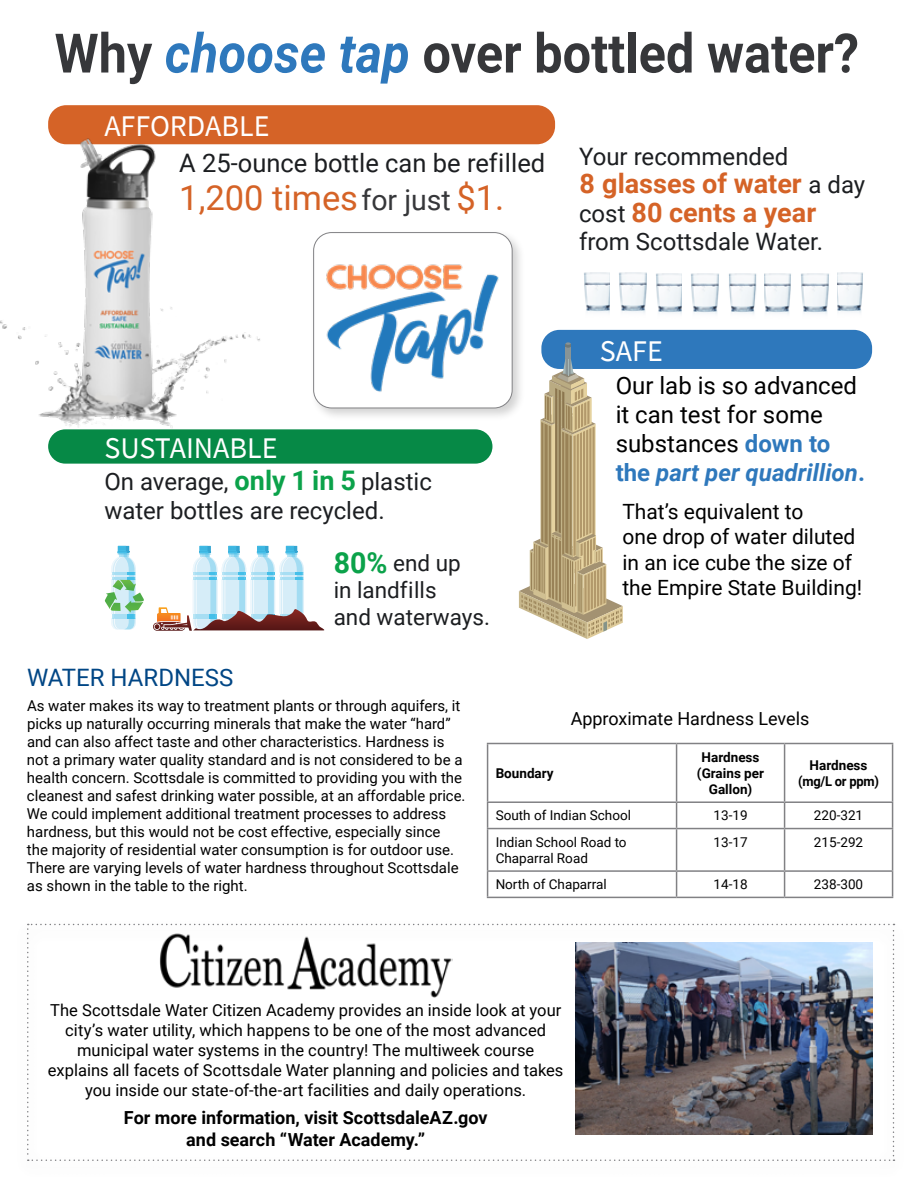
<style>
.page{position:relative;width:918px;height:1188px;background:#fff}
.page>*{position:absolute;margin:0;border:0;box-sizing:border-box;transform-origin:0 0}
.t1{font:700 54.45px "Roboto";color:#36373a;scale:.93 1}
.t2{font:34.5px "Roboto";color:#d56327}
.t3{font:30px "Source Sans Pro";color:#fff}
.t4{font:700 29.1px "Roboto";color:#0ba24a}
.t5{font:700 27px/28.5px "Roboto";color:#d56327}
.t6{font:25.5px "Roboto";color:#1c1e21}
.t7{font:24px/28.8px "Roboto";color:#1c1e21}
.t8{font:24px/28.8px "Roboto";color:#000}
.t9{font:24px "Roboto";color:#004685}
.t10{font:22.5px/27px "Roboto";color:#1c1e21}
.t11{font:21px/25.2px "Roboto";color:#000}
.t12{font:700 18px/21.6px "Roboto";color:#000;text-align:center}
.t13{font:18px "Roboto";color:#000}
.t14{font:16.5px/19.8px "Roboto";color:#000;text-align:center}
.t15{font:15px/18px "Roboto";color:#000}
.t16{font:13.5px/16.2px "Roboto";color:#000}
.t17{font:700 13.5px/16.2px "Roboto";color:#000;text-align:center}
.s1{font-style:italic;color:#2e78bc}
.s2{font-size:28.5px;color:#36373a}
.s3{font-weight:400;font-size:24px;color:#1c1e21}
.s4{font-weight:700;font-size:27px;color:#0ba24a}
.s5{font-weight:700;color:#2e78bc}
.s6{font-weight:700;font-style:italic;color:#2e78bc}
</style>
<div class="page">
<svg style="left:27px;top:924px;width:867px;height:237px"></svg>
<div style="left:541px;top:330px;width:331px;height:39px;background:#2e78bc;border-radius:18px"></div>
<svg style="left:105px;top:546px;width:39px;height:83px"></svg>
<svg style="left:153px;top:546px;width:172px;height:85px"></svg>
<div style="left:310px;top:228px;width:216px;height:194px;background:#000;opacity:.18"></div>
<div style="left:314px;top:233px;width:198px;height:175px;background:#fff;border-radius:18px"></div>
<img style="left:314px;top:242px;width:198px;height:157px">
<div style="left:313px;top:232px;width:200px;height:176px;border:1px solid #818184;border-radius:18px"></div>
<img style="left:584px;top:272px;width:26px;height:41px">
<img style="left:619px;top:272px;width:28px;height:41px">
<img style="left:837px;top:272px;width:26px;height:41px">
<img style="left:656px;top:273px;width:26px;height:41px">
<img style="left:801px;top:273px;width:28px;height:41px">
<img style="left:691px;top:273px;width:28px;height:41px">
<img style="left:764px;top:273px;width:27px;height:41px">
<img style="left:729px;top:273px;width:28px;height:41px">
<div style="left:566px;top:345px;width:5px;height:29px;background:#889496"></div>
<svg style="left:566px;top:342px;width:5px;height:6px"></svg>
<svg style="left:519px;top:359px;width:104px;height:280px"></svg>
<div style="left:48px;top:105px;width:507px;height:39px;background:#d56327;border-radius:18px"></div>
<div style="left:48px;top:429px;width:444px;height:35px;background:#068946;border-radius:17px"></div>
<img style="left:0;top:125px;width:267px;height:305px">
<hr style="left:487px;top:743px;width:190px;height:1px;background:#818184">
<hr style="left:487px;top:744px;width:1px;height:57px;background:#818184">
<hr style="left:677px;top:743px;width:108px;height:1px;background:#818184">
<hr style="left:676px;top:744px;width:1px;height:57px;background:#818184">
<hr style="left:785px;top:743px;width:108px;height:1px;background:#818184">
<hr style="left:784px;top:744px;width:1px;height:57px;background:#818184">
<hr style="left:892px;top:744px;width:1px;height:57px;background:#818184">
<hr style="left:487px;top:801px;width:190px;height:2px;background:#818184">
<svg style="left:487px;top:803px;width:1px;height:25px"></svg>
<hr style="left:677px;top:801px;width:108px;height:2px;background:#818184">
<svg style="left:676px;top:803px;width:1px;height:25px"></svg>
<hr style="left:785px;top:801px;width:108px;height:2px;background:#818184">
<svg style="left:784px;top:803px;width:1px;height:25px"></svg>
<svg style="left:892px;top:803px;width:1px;height:25px"></svg>
<hr style="left:487px;top:828px;width:190px;height:1px;background:#818184">
<hr style="left:487px;top:829px;width:1px;height:41px;background:#818184">
<hr style="left:677px;top:828px;width:108px;height:1px;background:#818184">
<hr style="left:676px;top:829px;width:1px;height:41px;background:#818184">
<hr style="left:785px;top:828px;width:108px;height:1px;background:#818184">
<hr style="left:784px;top:829px;width:1px;height:41px;background:#818184">
<hr style="left:892px;top:829px;width:1px;height:41px;background:#818184">
<hr style="left:487px;top:870px;width:190px;height:2px;background:#818184">
<svg style="left:487px;top:872px;width:1px;height:25px"></svg>
<hr style="left:677px;top:870px;width:108px;height:2px;background:#818184">
<svg style="left:676px;top:872px;width:1px;height:25px"></svg>
<hr style="left:785px;top:870px;width:108px;height:2px;background:#818184">
<svg style="left:784px;top:872px;width:1px;height:25px"></svg>
<svg style="left:892px;top:872px;width:1px;height:25px"></svg>
<hr style="left:487px;top:897px;width:190px;height:1px;background:#818184">
<hr style="left:677px;top:897px;width:108px;height:1px;background:#818184">
<hr style="left:785px;top:897px;width:108px;height:1px;background:#818184">
<img style="left:159px;top:931px;width:293px;height:67px">
<img style="left:576px;top:943px;width:297px;height:191px">
<h1 class="t1" style="left:55px;top:15px;width:867px">Why <span class="s1">choose tap</span> over bottled water?</h1>
<h3 class="t3" style="left:104px;top:107px;width:167px">AFFORDABLE</h3>
<h3 class="t6" style="left:179px;top:145px;width:367px">A 25-ounce bottle can be refilled</h3>
<h2 class="t2" style="left:179px;top:173px;width:327px">1,200 times<span class="s2">for just</span> $1.</h2>
<h3 class="t7" style="left:579px;top:141px;width:211px">Your recommended</h3>
<h3 class="t5" style="left:579px;top:168px;width:288px">8 glasses of water <span class="s3">a day cost</span> 80 cents a year</h3>
<h3 class="t7" style="left:579px;top:226px;width:246px">from Scottsdale Water.</h3>
<h3 class="t3" style="left:104px;top:429px;width:175px">SUSTAINABLE</h3>
<h3 class="t7" style="left:104px;top:466px;width:329px">On average, <span class="s4">only 1 in 5</span> plastic water bottles are recycled.</h3>
<h3 class="t10" style="left:334px;top:548px;width:158px;text-indent:60px">end up<br>in landfills<br>and waterways.</h3>
<h3 class="t4" style="left:334px;top:542px;width:55px">80%</h3>
<h3 class="t9" style="left:27px;top:661px;width:208px">WATER HARDNESS</h3>
<h3 class="t3" style="left:600px;top:332px;width:64px">SAFE</h3>
<h3 class="t8" style="left:616px;top:370px;width:251px">Our lab is so advanced it can test for some substances <span class="s5">down to the</span> <span class="s6">part per quadrillion</span><span class="s5">.</span></h3>
<h3 class="t11" style="left:622px;top:498px;width:241px">That’s equivalent to<br>one drop of water diluted in an ice cube the size of the Empire State Building!</h3>
<p class="t15" style="left:27px;top:696px;width:440px">As water makes its way to treatment plants or through aquifers, it picks up naturally occurring minerals that make the water “hard” and can also affect taste and other characteristics. Hardness is not a primary water quality standard and is not considered to be a health concern. Scottsdale is committed to providing you with the cleanest and safest drinking water possible, at an affordable price.<br>We could implement additional treatment processes to address hardness, but this would not be cost effective, especially since<br>the majority of residential water consumption is for outdoor use.<br>There are varying levels of water hardness throughout Scottsdale as shown in the table to the right.</p>
<p class="t17" style="left:496px;top:765px;width:60px">Boundary</p>
<p class="t13" style="left:571px;top:706px;width:240px">Approximate Hardness Levels</p>
<p class="t17" style="left:697px;top:748px;width:69px">Hardness (Grains per<br>Gallon)</p>
<p class="t17" style="left:798px;top:756px;width:82px">Hardness (mg/L or ppm)</p>
<p class="t16" style="left:496px;top:807px;width:137px">South of Indian School</p>
<p class="t16" style="left:714px;top:807px;width:36px">13-19</p>
<p class="t16" style="left:814px;top:807px;width:51px">220-321</p>
<p class="t16" style="left:496px;top:833px;width:132px">Indian School Road to<br>Chaparral Road</p>
<p class="t16" style="left:714px;top:833px;width:36px">13-17</p>
<p class="t16" style="left:814px;top:833px;width:51px">215-292</p>
<p class="t16" style="left:496px;top:876px;width:113px">North of Chaparral</p>
<p class="t16" style="left:714px;top:876px;width:36px">14-18</p>
<p class="t16" style="left:814px;top:876px;width:51px">238-300</p>
<p class="t14" style="left:48px;top:1000px;width:517px">The Scottsdale Water Citizen Academy provides an inside look at your city’s water utility, which happens to be one of the most advanced municipal water systems in the country! The multiweek course explains all facets of Scottsdale Water planning and policies and takes you inside our state-of-the-art facilities and daily operations.</p>
<p class="t12" style="left:124px;top:1106px;width:365px">For more information, visit ScottsdaleAZ.gov and search “Water Academy.”</p>
</div>
